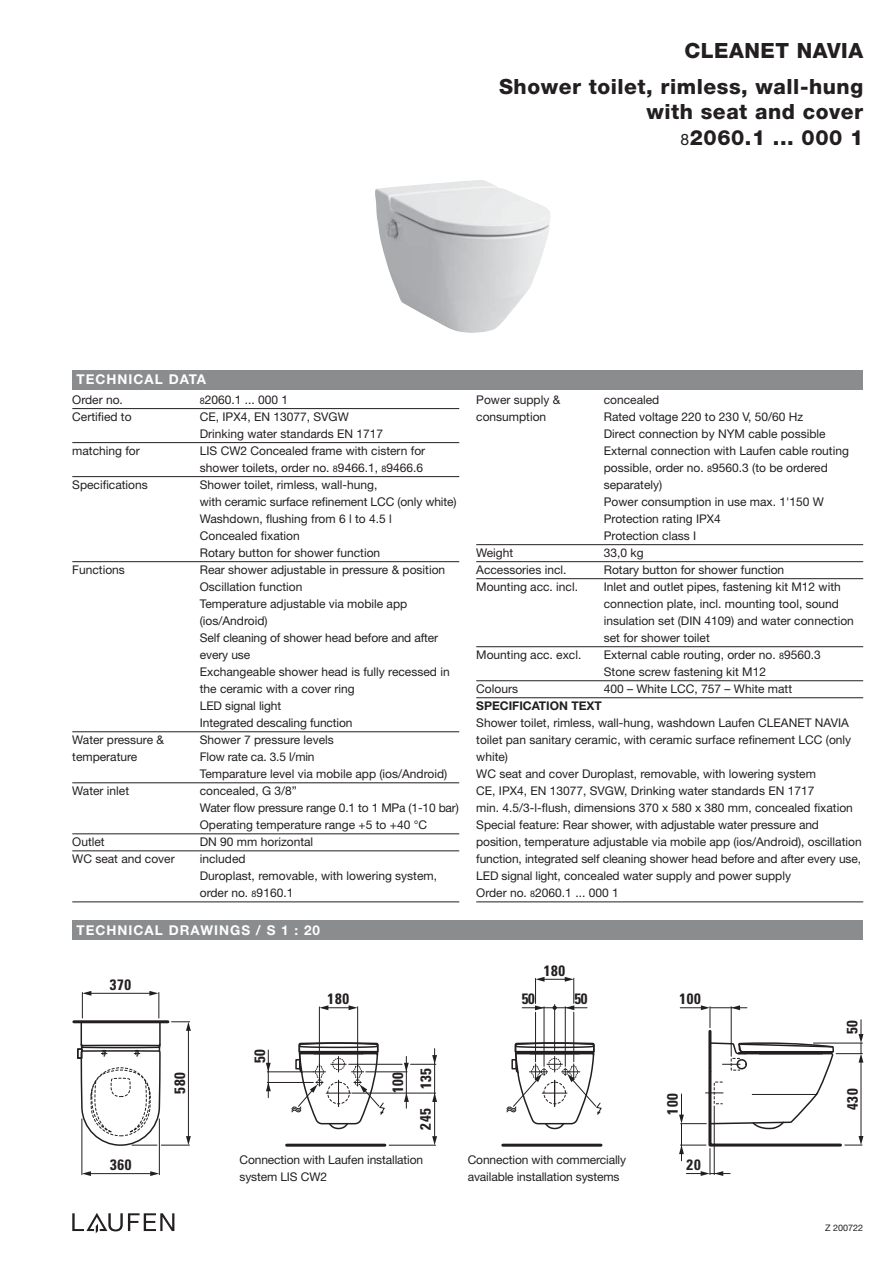
<style>
.page{position:relative;width:893px;height:1263px;background:#fff}
.page>*{position:absolute;margin:0;border:0;box-sizing:border-box;transform-origin:0 0}
.t1{font:800 21px/25.5px "Helvetica Neue";letter-spacing:.025em;color:#231f20;text-align:right}
.t2{font:700 condensed 15px "Univers";letter-spacing:.05em;color:#231f20}
.t3{font:700 13.5px "Helvetica Neue";letter-spacing:.075em;color:#fff}
.t4{font:12px/17px "Helvetica Neue";color:#231f20}
.t5{font:700 12px "Helvetica Neue";color:#231f20}
.t6{font:9px "Helvetica Neue";color:#231f20}
.s1{font-weight:400;font-size:15.75px}
.s2{font-size:9px}
</style>
<div class="page">
<img style="left:375px;top:180px;width:175px;height:153px">
<hr style="left:74px;top:1020px;width:94px;height:3px;background:#231f20">
<hr style="left:82px;top:1119px;width:1px;height:56px;background:#231f20">
<hr style="left:159px;top:1119px;width:1px;height:56px;background:#231f20">
<svg style="left:82px;top:1171px;width:9px;height:5px"></svg>
<svg style="left:150px;top:1171px;width:9px;height:5px"></svg>
<hr style="left:90px;top:1173px;width:61px;height:1px;background:#231f20">
<hr style="left:503px;top:1144px;width:98px;height:3px;background:#231f20">
<svg style="left:506px;top:977px;width:96px;height:153px"></svg>
<hr style="left:287px;top:1144px;width:98px;height:3px;background:#231f20">
<hr style="left:366px;top:1071px;width:41px;height:1px;background:#231f20">
<svg style="left:404px;top:1094px;width:5px;height:8px"></svg>
<hr style="left:406px;top:1056px;width:1px;height:52px;background:#231f20">
<hr style="left:389px;top:1145px;width:47px;height:1px;background:#231f20">
<svg style="left:432px;top:1094px;width:5px;height:8px"></svg>
<svg style="left:432px;top:1136px;width:5px;height:9px"></svg>
<hr style="left:434px;top:1048px;width:1px;height:88px;background:#231f20">
<hr style="left:349px;top:1064px;width:53px;height:1px;background:#231f20">
<svg style="left:404px;top:1055px;width:33px;height:17px"></svg>
<hr style="left:352px;top:1093px;width:84px;height:1px;background:#231f20">
<svg style="left:76px;top:991px;width:309px;height:155px"></svg>
<svg style="left:679px;top:1005px;width:184px;height:171px"></svg>
<svg style="left:72px;top:1213px;width:102px;height:20px"></svg>
<div style="left:72px;top:921px;width:791px;height:19px;background:#8a8c8e"></div>
<div style="left:72px;top:370px;width:791px;height:19px;background:#8a8c8e"></div>
<hr style="left:72px;top:408px;width:387px;height:1px;background:#231f20">
<hr style="left:72px;top:442px;width:387px;height:1px;background:#231f20">
<hr style="left:72px;top:476px;width:387px;height:1px;background:#231f20">
<hr style="left:72px;top:561px;width:387px;height:1px;background:#231f20">
<hr style="left:72px;top:731px;width:387px;height:1px;background:#231f20">
<hr style="left:72px;top:782px;width:387px;height:1px;background:#231f20">
<hr style="left:72px;top:833px;width:387px;height:1px;background:#231f20">
<hr style="left:72px;top:850px;width:387px;height:1px;background:#231f20">
<hr style="left:72px;top:901px;width:387px;height:1px;background:#231f20">
<hr style="left:476px;top:544px;width:387px;height:1px;background:#231f20">
<hr style="left:476px;top:561px;width:387px;height:1px;background:#231f20">
<hr style="left:476px;top:578px;width:387px;height:1px;background:#231f20">
<hr style="left:476px;top:646px;width:387px;height:1px;background:#231f20">
<hr style="left:476px;top:680px;width:387px;height:1px;background:#231f20">
<hr style="left:476px;top:697px;width:387px;height:1px;background:#231f20">
<hr style="left:476px;top:901px;width:387px;height:1px;background:#231f20">
<h1 class="t1" style="left:684px;top:39px;width:180px">CLEANET NAVIA</h1>
<h1 class="t1" style="left:499px;top:75px;width:366px">Shower toilet, rimless, wall-hung with seat and cover<br><span class="s1">8</span>2060.1 ... 000 1</h1>
<p class="t3" style="left:77px;top:375px;width:131px">TECHNICAL DATA</p>
<p class="t4" style="left:72px;top:392px;width:52px">Order no.</p>
<p class="t4" style="left:200px;top:392px;width:90px"><span class="s2">8</span>2060.1 ... 000 1</p>
<p class="t4" style="left:72px;top:409px;width:61px">Certified to</p>
<p class="t4" style="left:200px;top:409px;width:185px">CE, IPX4, EN 13077, SVGW<br>Drinking water standards EN 1717</p>
<p class="t4" style="left:72px;top:443px;width:69px">matching for</p>
<p class="t4" style="left:200px;top:443px;width:227px">LIS CW2 Concealed frame with cistern for shower toilets, order no. <span class="s2">8</span>9466.1, <span class="s2">8</span>9466.6</p>
<p class="t4" style="left:72px;top:477px;width:77px">Specifications</p>
<p class="t4" style="left:200px;top:477px;width:258px">Shower toilet, rimless, wall-hung,<br>with ceramic surface refinement LCC (only white)<br>Washdown, flushing from 6 l to 4.5 l<br>Concealed fixation<br>Rotary button for shower function</p>
<p class="t4" style="left:72px;top:562px;width:54px">Functions</p>
<p class="t4" style="left:200px;top:562px;width:251px">Rear shower adjustable in pressure &amp; position<br>Oscillation function<br>Temperature adjustable via mobile app (ios/Android)<br>Self cleaning of shower head before and after every use<br>Exchangeable shower head is fully recessed in the ceramic with a cover ring<br>LED signal light<br>Integrated descaling function</p>
<p class="t4" style="left:72px;top:733px;width:93px">Water pressure &amp;</p>
<p class="t4" style="left:200px;top:733px;width:136px">Shower 7 pressure levels</p>
<p class="t4" style="left:72px;top:750px;width:67px">temperature</p>
<p class="t4" style="left:200px;top:750px;width:249px">Flow rate ca. 3.5 l/min<br>Temparature level via mobile app (ios/Android)</p>
<p class="t4" style="left:72px;top:784px;width:58px">Water inlet</p>
<p class="t4" style="left:200px;top:784px;width:260px">concealed, G 3/8”<br>Water flow pressure range 0.1 to 1 MPa (1-10 bar)<br>Operating temperature range +5 to +40 °C</p>
<p class="t4" style="left:72px;top:835px;width:34px">Outlet</p>
<p class="t4" style="left:200px;top:835px;width:115px">DN 90 mm horizontal</p>
<p class="t4" style="left:72px;top:852px;width:104px">WC seat and cover</p>
<p class="t4" style="left:200px;top:852px;width:239px">included<br>Duroplast, removable, with lowering system, order no. <span class="s2">8</span>9160.1</p>
<p class="t3" style="left:77px;top:925px;width:245px">TECHNICAL DRAWINGS / S 1 : 20</p>
<p class="t2" style="left:110px;top:979px;width:23px">370</p>
<p class="t2" style="left:174px;top:1094px;width:23px;rotate:-90deg">580</p>
<p class="t2" style="left:254px;top:1063px;width:15px;rotate:-90deg">50</p>
<p class="t2" style="left:328px;top:993px;width:23px">180</p>
<p class="t2" style="left:392px;top:1093px;width:21px;rotate:-90deg">100</p>
<p class="t2" style="left:420px;top:1089px;width:23px;rotate:-90deg">135</p>
<p class="t2" style="left:420px;top:1130px;width:23px;rotate:-90deg">245</p>
<p class="t4" style="left:476px;top:392px;width:85px">Power supply &amp;</p>
<p class="t4" style="left:604px;top:392px;width:57px">concealed</p>
<p class="t4" style="left:476px;top:409px;width:72px">consumption</p>
<p class="t4" style="left:604px;top:409px;width:247px">Rated voltage 220 to 230 V, 50/60 Hz<br>Direct connection by NYM cable possible<br>External connection with Laufen cable routing possible, order no. <span class="s2">8</span>9560.3 (to be ordered separately)<br>Power consumption in use max. 1'150 W<br>Protection rating IPX4<br>Protection class I</p>
<p class="t4" style="left:476px;top:545px;width:38px">Weight</p>
<p class="t4" style="left:604px;top:545px;width:41px">33,0 kg</p>
<p class="t4" style="left:476px;top:562px;width:92px">Accessories incl.</p>
<p class="t4" style="left:604px;top:562px;width:182px">Rotary button for shower function</p>
<p class="t4" style="left:476px;top:580px;width:103px">Mounting acc. incl.</p>
<p class="t4" style="left:604px;top:580px;width:252px">Inlet and outlet pipes, fastening kit M12 with connection plate, incl. mounting tool, sound insulation set (DIN 4109) and water connection set for shower toilet</p>
<p class="t4" style="left:476px;top:648px;width:107px">Mounting acc. excl.</p>
<p class="t4" style="left:604px;top:648px;width:219px">External cable routing, order no. <span class="s2">8</span>9560.3<br>Stone screw fastening kit M12</p>
<p class="t4" style="left:476px;top:682px;width:43px">Colours</p>
<p class="t4" style="left:604px;top:682px;width:190px">400 – White LCC, 757 – White matt</p>
<p class="t5" style="left:476px;top:702px;width:127px">SPECIFICATION TEXT</p>
<p class="t4" style="left:476px;top:716px;width:387px">Shower toilet, rimless, wall-hung, washdown Laufen CLEANET NAVIA toilet pan sanitary ceramic, with ceramic surface refinement LCC (only white)<br>WC seat and cover Duroplast, removable, with lowering system<br>CE, IPX4, EN 13077, SVGW, Drinking water standards EN 1717<br>min. 4.5/3-l-flush, dimensions 370 x 580 x 380 mm, concealed fixation Special feature: Rear shower, with adjustable water pressure and position, temperature adjustable via mobile app (ios/Android), oscillation function, integrated self cleaning shower head before and after every use, LED signal light, concealed water supply and power supply<br>Order no. <span class="s2">8</span>2060.1 ... 000 1</p>
<p class="t2" style="left:544px;top:965px;width:23px">180</p>
<p class="t2" style="left:522px;top:994px;width:15px">50</p>
<p class="t2" style="left:574px;top:994px;width:15px">50</p>
<p class="t2" style="left:679px;top:993px;width:23px">100</p>
<p class="t2" style="left:667px;top:1114px;width:23px;rotate:-90deg">100</p>
<p class="t2" style="left:846px;top:1034px;width:16px;rotate:-90deg">50</p>
<p class="t2" style="left:847px;top:1110px;width:23px;rotate:-90deg">430</p>
<p class="t2" style="left:110px;top:1159px;width:23px">360</p>
<p class="t4" style="left:239px;top:1152px;width:185px">Connection with Laufen installation system LIS CW2</p>
<p class="t4" style="left:468px;top:1152px;width:160px">Connection with commercially available installation systems</p>
<p class="t2" style="left:687px;top:1159px;width:16px">20</p>
<p class="t6" style="left:825px;top:1224px;width:40px">Z 200722</p>
</div>
